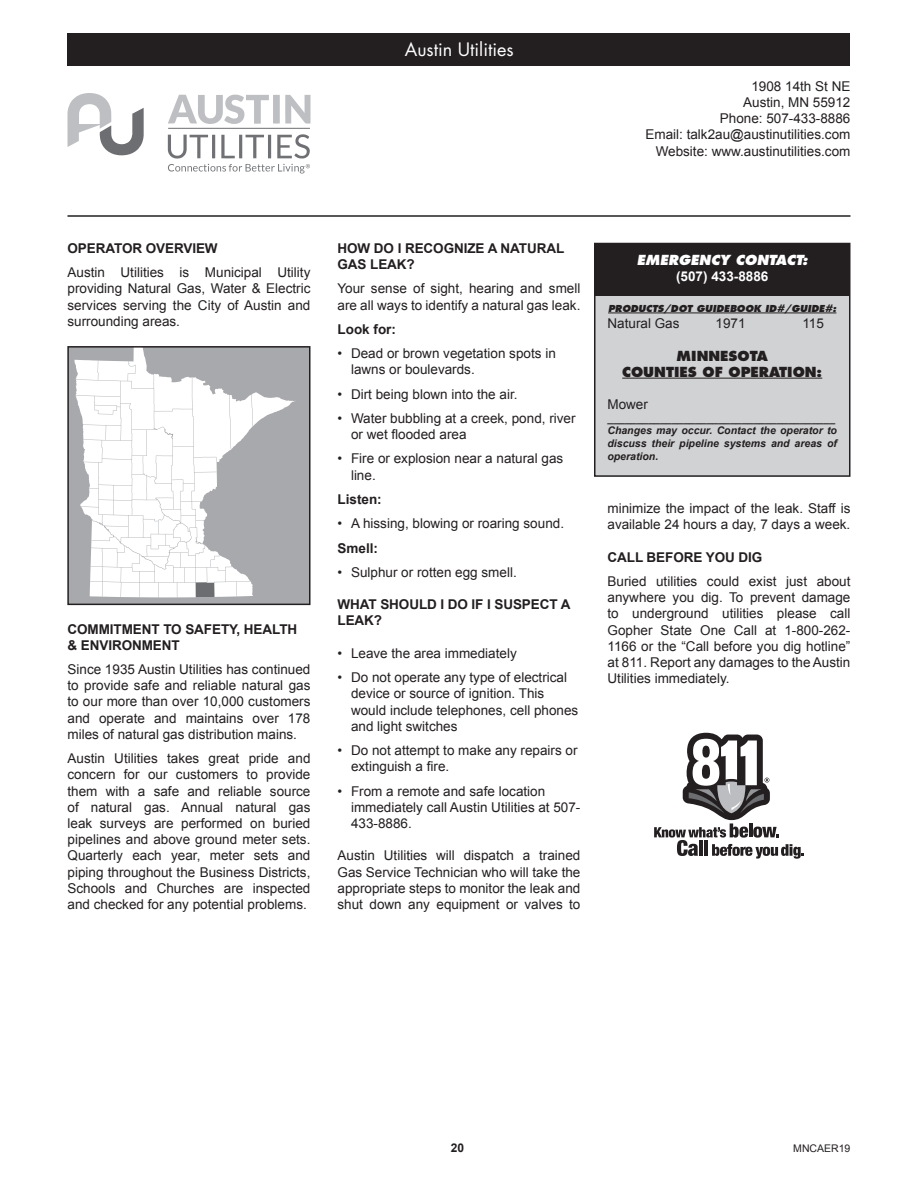
<style>
.page{position:relative;width:918px;height:1188px;background:#fff}
.page>*{position:absolute;margin:0;border:0;box-sizing:border-box;transform-origin:0 0}
.t1{font:18px "Futura";color:#fff}
.t2{font:13.5px/16.2px "Arial";color:#231f20}
.t3{font:700 13.5px/16.2px "Arial";letter-spacing:-.005em;color:#231f20}
.t4{font:800 13.5px "Futura";color:#231f20}
.t5{font:italic 800 13.5px "Futura";color:#fff}
.t6{font:700 13.5px "Arial";color:#fff}
.t7{font:700 12px "Arial";color:#231f20}
.t8{font:italic 700 10.5px/12.6px "Arial";color:#231f20;text-align:justify}
.t9{font:10.5px "Arial";color:#231f20}
.t10{font:italic 800 9.3px "Futura";color:#231f20}
</style>
<div class="page">
<hr style="left:67px;top:215px;width:783px;height:2px;background:#231f20">
<div style="left:67px;top:34px;width:783px;height:32px;background:#231f20"></div>
<div style="left:595px;top:244px;width:255px;height:232px;background:#d1d2d4"></div>
<div style="left:594px;top:243px;width:256px;height:234px;border:2px solid #231f20"></div>
<div style="left:594px;top:243px;width:256px;height:52px;background:#231f20"></div>
<hr style="left:608px;top:313px;width:228px;height:1px;background:#231f20">
<hr style="left:622px;top:378px;width:200px;height:1px;background:#231f20">
<div style="left:70px;top:349px;width:237px;height:253px;background:#a8a9ad"></div>
<svg style="left:76px;top:361px;width:177px;height:236px"></svg>
<div style="left:67px;top:346px;width:243px;height:259px;border:2px solid #231f20"></div>
<svg style="left:654px;top:733px;width:150px;height:126px"></svg>
<svg style="left:68px;top:93px;width:76px;height:62px"></svg>
<svg style="left:168px;top:95px;width:142px;height:29px"></svg>
<hr style="left:168px;top:128px;width:142px;height:1px;background:#6d6e71">
<svg style="left:168px;top:134px;width:142px;height:40px"></svg>
<p class="t1" style="left:405px;top:38px;width:110px">Austin Utilities</p>
<p class="t2" style="left:751px;top:78px;width:101px">1908 14th St NE</p>
<p class="t2" style="left:743px;top:94px;width:109px">Austin, MN 55912</p>
<p class="t2" style="left:720px;top:111px;width:132px">Phone: 507-433-8886</p>
<p class="t2" style="left:645px;top:127px;width:207px">Email: talk2au@austinutilities.com</p>
<p class="t2" style="left:656px;top:143px;width:196px">Website: www.austinutilities.com</p>
<p class="t3" style="left:68px;top:240px;width:152px">OPERATOR OVERVIEW</p>
<p class="t2" style="left:68px;top:264px;width:244px;text-align:justify">Austin Utilities is Municipal Utility providing Natural Gas, Water &amp; Electric services serving the City of Austin and surrounding areas.</p>
<p class="t3" style="left:68px;top:621px;width:231px">COMMITMENT TO SAFETY, HEALTH &amp; ENVIRONMENT</p>
<p class="t2" style="left:68px;top:661px;width:245px;text-align:justify">Since 1935 Austin Utilities has continued to provide safe and reliable natural gas to our more than over 10,000 customers and operate and maintains over 178 miles of natural gas distribution mains.</p>
<p class="t2" style="left:68px;top:750px;width:245px;text-align:justify">Austin Utilities takes great pride and concern for our customers to provide them with a safe and reliable source of natural gas. Annual natural gas leak surveys are performed on buried pipelines and above ground meter sets.<br>Quarterly each year, meter sets and piping throughout the Business Districts, Schools and Churches are inspected and checked for any potential problems.</p>
<p class="t3" style="left:338px;top:240px;width:228px">HOW DO I RECOGNIZE A NATURAL<br>GAS LEAK?</p>
<p class="t2" style="left:338px;top:281px;width:244px">Your sense of sight, hearing and smell are all ways to identify a natural gas leak.</p>
<p class="t3" style="left:338px;top:321px;width:60px">Look for:</p>
<p class="t2" style="left:351px;top:345px;width:206px;text-indent:-14px">• Dead or brown vegetation spots in lawns or boulevards.</p>
<p class="t2" style="left:338px;top:386px;width:182px">• Dirt being blown into the air.</p>
<p class="t2" style="left:351px;top:410px;width:226px;text-indent:-14px">• Water bubbling at a creek, pond, river or wet flooded area</p>
<p class="t2" style="left:351px;top:451px;width:214px;text-indent:-14px">• Fire or explosion near a natural gas line.</p>
<p class="t3" style="left:338px;top:492px;width:46px">Listen:</p>
<p class="t2" style="left:338px;top:516px;width:228px">• A hissing, blowing or roaring sound.</p>
<p class="t3" style="left:338px;top:540px;width:42px">Smell:</p>
<p class="t2" style="left:338px;top:564px;width:181px">• Sulphur or rotten egg smell.</p>
<p class="t3" style="left:338px;top:597px;width:235px">WHAT SHOULD I DO IF I SUSPECT A<br>LEAK?</p>
<p class="t2" style="left:338px;top:645px;width:181px">• Leave the area immediately</p>
<p class="t2" style="left:351px;top:669px;width:229px;text-indent:-14px">• Do not operate any type of electrical device or source of ignition. This would include telephones, cell phones and light switches</p>
<p class="t2" style="left:351px;top:742px;width:228px;text-indent:-14px">• Do not attempt to make any repairs or extinguish a fire.</p>
<p class="t2" style="left:351px;top:783px;width:231px;text-indent:-14px">• From a remote and safe location immediately call Austin Utilities at 507-<br>433-8886.</p>
<p class="t2" style="left:338px;top:848px;width:244px;text-align:justify">Austin Utilities will dispatch a trained Gas Service Technician who will take the appropriate steps to monitor the leak and shut down any equipment or valves to</p>
<p class="t5" style="left:637px;top:252px;width:172px">EMERGENCY CONTACT:</p>
<p class="t6" style="left:676px;top:268px;width:94px">(507) 433-8886</p>
<p class="t10" style="left:608px;top:303px;width:230px">PRODUCTS/DOT GUIDEBOOK ID#/GUIDE#:</p>
<p class="t2" style="left:607px;top:315px;width:74px">Natural Gas</p>
<p class="t2" style="left:715px;top:315px;width:32px">1971</p>
<p class="t2" style="left:802px;top:315px;width:23px">115</p>
<p class="t4" style="left:677px;top:347px;width:93px">MINNESOTA</p>
<p class="t4" style="left:622px;top:363px;width:202px">COUNTIES OF OPERATION:</p>
<p class="t2" style="left:607px;top:397px;width:42px">Mower</p>
<p class="t8" style="left:607px;top:412px;width:229px">_______________________________________</p>
<p class="t8" style="left:607px;top:425px;width:231px">Changes may occur. Contact the operator to discuss their pipeline systems and areas of operation.</p>
<p class="t2" style="left:608px;top:500px;width:245px">minimize the impact of the leak. Staff is available 24 hours a day, 7 days a week.</p>
<p class="t3" style="left:608px;top:549px;width:156px">CALL BEFORE YOU DIG</p>
<p class="t2" style="left:608px;top:573px;width:244px;text-align:justify">Buried utilities could exist just about anywhere you dig. To prevent damage to underground utilities please call Gopher State One Call at 1-800-262- 1166 or the “Call before you dig hotline” at 811. Report any damages to the Austin Utilities immediately.</p>
<p class="t7" style="left:451px;top:1140px;width:15px">20</p>
<p class="t9" style="left:793px;top:1141px;width:59px">MNCAER19</p>
</div>
